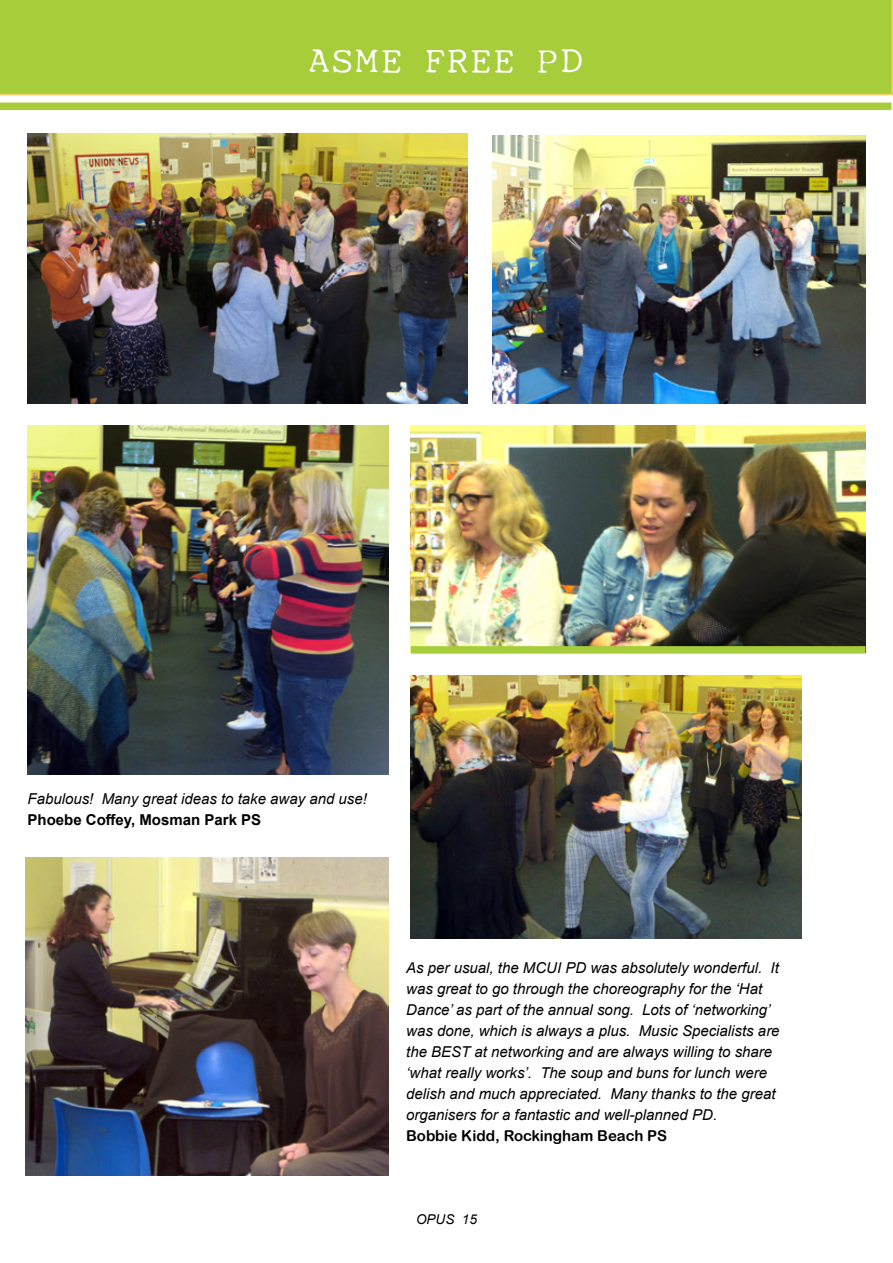
<style>
.page{position:relative;width:893px;height:1263px;background:#fff}
.page>*{position:absolute;margin:0;border:0;box-sizing:border-box;transform-origin:0 0}
.t1{font:36px "My type of font";color:#fff}
.t2{font:italic 15px/21px "Arial";color:#000}
.t3{font:15px "Arial Rounded MT Bold";color:#000}
.t4{font:700 15px "Arial";color:#000}
.t5{font:italic 13.5px "Arial";color:#000}
</style>
<div class="page">
<div style="left:0;top:0;width:893px;height:95px;background:#a7cd3a"></div>
<div style="left:0;top:103px;width:891px;height:7px;background:#a7cd3a"></div>
<img style="left:28px;top:134px;width:440px;height:270px">
<img style="left:492px;top:135px;width:373px;height:269px">
<img style="left:28px;top:425px;width:360px;height:349px">
<img style="left:411px;top:676px;width:391px;height:263px">
<img style="left:411px;top:425px;width:454px;height:221px">
<img style="left:26px;top:857px;width:362px;height:319px">
<div style="left:411px;top:646px;width:454px;height:8px;background:#a7cd3a"></div>
<h1 class="t1" style="left:308px;top:38px;width:24px">ASME</h1>
<h1 class="t1" style="left:424px;top:38px;width:68px">FREE</h1>
<h1 class="t1" style="left:536px;top:38px;width:45px">PD</h1>
<p class="t2" style="left:28px;top:788px;width:341px">Fabulous! Many great ideas to take away and use!</p>
<p class="t4" style="left:28px;top:809px;width:235px">Phoebe Coffey, Mosman Park PS</p>
<p class="t2" style="left:406px;top:957px;width:375px">As per usual, the MCUI PD was absolutely wonderful. It was great to go through the choreography for the ‘Hat Dance’ as part of the annual song. Lots of ‘networking’ was done, which is always a plus. Music Specialists are the BEST at networking and are always willing to share ‘what really works’. The soup and buns for lunch were delish and much appreciated. Many thanks to the great organisers for a fantastic and well-planned PD.</p>
<p class="t3" style="left:406px;top:1127px;width:262px">Bobbie Kidd, Rockingham Beach PS</p>
<p class="t5" style="left:416px;top:1211px;width:62px">OPUS 15</p>
</div>
